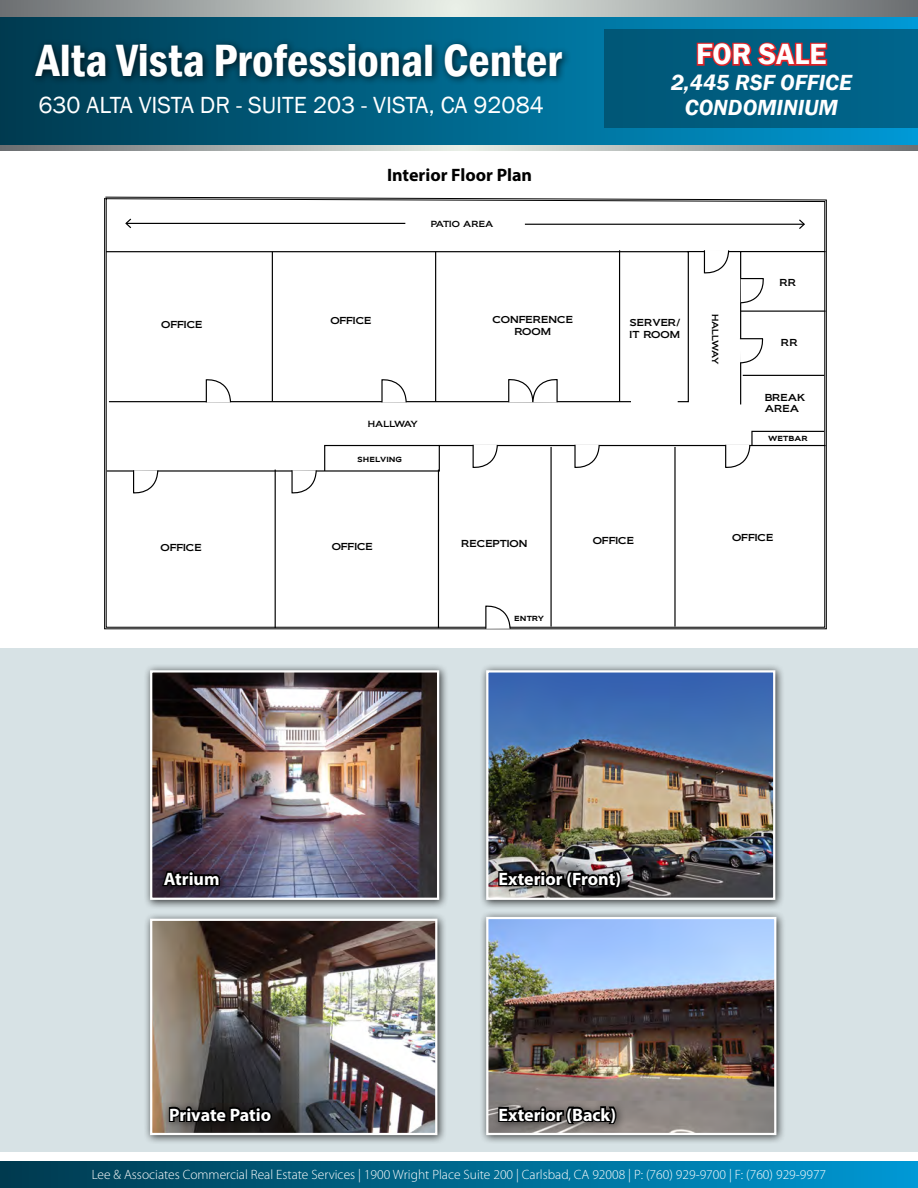
<style>
.page{position:relative;width:918px;height:1188px;background:#fff}
.page>*{position:absolute;margin:0;border:0;box-sizing:border-box;transform-origin:0 0}
.t1{font:600 condensed 46.5px "Franklin Gothic";color:#fff}
.t2{font:600 30px "Franklin Gothic";color:#fff}
.t3{font:24px "Franklin Gothic";color:#fff}
.t4{font:italic 600 22.5px/25.5px "Franklin Gothic";color:#fff;text-align:center}
.t5{font:700 18px "Myriad Pro";color:#fff}
.t6{font:700 18px "Myriad Pro";color:#000}
.t7{font:300 13.5px "Myriad Pro";color:#fff}
.t8{font:9.45px/11.2px "Biondi";color:#000}
.t9{font:8.25px "Biondi";letter-spacing:-.075em;color:#000}
.t10{font:8.25px "Biondi";color:#000}
</style>
<div class="page">
<div style="left:0;top:648px;width:918px;height:504px;background:#d7e2e5"></div>
<svg style="left:0;top:1161px;width:918px;height:27px;background:#006a92"></svg>
<svg style="left:104px;top:196px;width:723px;height:434px"></svg>
<svg style="left:105px;top:251px;width:584px;height:152px"></svg>
<hr style="left:272px;top:252px;width:1px;height:150px;background:#000">
<hr style="left:435px;top:252px;width:1px;height:150px;background:#000">
<hr style="left:619px;top:250px;width:1px;height:152px;background:#000">
<hr style="left:275px;top:470px;width:1px;height:158px;background:#000">
<hr style="left:438px;top:470px;width:1px;height:158px;background:#000">
<hr style="left:550px;top:447px;width:2px;height:180px;background:#000">
<hr style="left:674px;top:447px;width:2px;height:180px;background:#000">
<svg style="left:205px;top:378px;width:27px;height:26px"></svg>
<svg style="left:381px;top:378px;width:26px;height:26px"></svg>
<svg style="left:485px;top:604px;width:26px;height:26px"></svg>
<svg style="left:106px;top:430px;width:721px;height:65px"></svg>
<svg style="left:739px;top:250px;width:88px;height:156px"></svg>
<svg style="left:508px;top:377px;width:50px;height:26px"></svg>
<hr style="left:688px;top:251px;width:53px;height:1px;background:#000">
<svg style="left:703px;top:249px;width:27px;height:26px"></svg>
<hr style="left:126px;top:223px;width:279px;height:1px;background:#000">
<svg style="left:124px;top:217px;width:8px;height:12px"></svg>
<hr style="left:525px;top:224px;width:279px;height:1px;background:#000">
<svg style="left:798px;top:218px;width:8px;height:12px"></svg>
<div style="left:632px;top:396px;width:45px;height:13px;background:#fff"></div>
<div style="left:143px;top:664px;width:306px;height:245px;background:#000;opacity:.75"></div>
<img style="left:153px;top:673px;width:283px;height:224px">
<div style="left:150px;top:670px;width:289px;height:230px;border:2px solid #fff"></div>
<div style="left:479px;top:664px;width:306px;height:245px;background:#000;opacity:.75"></div>
<img style="left:489px;top:673px;width:283px;height:224px">
<div style="left:486px;top:670px;width:289px;height:230px;border:2px solid #fff"></div>
<div style="left:143px;top:912px;width:304px;height:233px;background:#000;opacity:.75"></div>
<img style="left:153px;top:922px;width:281px;height:210px">
<div style="left:150px;top:919px;width:287px;height:216px;border:2px solid #fff"></div>
<div style="left:479px;top:910px;width:307px;height:235px;background:#000;opacity:.75"></div>
<img style="left:489px;top:920px;width:284px;height:212px">
<div style="left:486px;top:917px;width:290px;height:218px;border:2px solid #fff"></div>
<div style="left:162px;top:1100px;width:119px;height:32px;background:#000;opacity:.55"></div>
<svg style="left:167px;top:1086px;width:107px;height:102px"></svg>
<div style="left:156px;top:864px;width:74px;height:32px;background:#000;opacity:.55"></div>
<svg style="left:160px;top:824px;width:62px;height:163px;background:#605454"></svg>
<div style="left:492px;top:864px;width:139px;height:33px;background:#000;opacity:.55"></div>
<img style="left:497px;top:868px;width:126px;height:119px">
<div style="left:492px;top:1100px;width:134px;height:33px;background:#000;opacity:.55"></div>
<svg style="left:497px;top:1086px;width:121px;height:102px"></svg>
<div style="left:1px;top:17px;width:917px;height:129px;background:linear-gradient(to right,#003a4e,#0099d3)"></div>
<svg style="left:0;top:0;width:918px;height:17px;background:#a9aeac"></svg>
<svg style="left:0;top:146px;width:918px;height:4px;background:#a9aeac"></svg>
<div style="left:29px;top:38px;width:543px;height:48px;background:#000;opacity:.75"></div>
<div style="left:605px;top:29px;width:313px;height:99px;background:#005e81"></div>
<svg style="left:696px;top:42px;width:132px;height:24px"></svg>
<h1 class="t1" style="left:36px;top:29px;width:527px">Alta Vista Professional Center</h1>
<h3 class="t3" style="left:38px;top:90px;width:507px">630 ALTA VISTA DR - SUITE 203 - VISTA, CA 92084</h3>
<h3 class="t6" style="left:387px;top:163px;width:147px">Interior Floor Plan</h3>
<p class="t10" style="left:431px;top:219px;width:64px">PATIO AREA</p>
<p class="t8" style="left:161px;top:319px;width:43px">OFFICE</p>
<p class="t8" style="left:330px;top:315px;width:43px">OFFICE</p>
<p class="t8" style="left:492px;top:314px;width:82px;text-align:center">CONFERENCE<br>ROOM</p>
<p class="t9" style="left:368px;top:419px;width:51px">HALLWAY</p>
<p class="t8" style="left:357px;top:453px;width:46px">shelving</p>
<h2 class="t2" style="left:696px;top:36px;width:132px">FOR SALE</h2>
<h3 class="t4" style="left:671px;top:69px;width:183px">2,445 RSF OFFICE<br>CONDOMINIUM</h3>
<p class="t8" style="left:630px;top:317px;width:52px">SERVER/<br>IT ROOM</p>
<p class="t9" style="left:720px;top:314px;width:51px;rotate:90deg">HALLWAY</p>
<p class="t8" style="left:780px;top:277px;width:18px">RR</p>
<p class="t8" style="left:781px;top:337px;width:18px">RR</p>
<p class="t8" style="left:765px;top:391px;width:42px">BREAK<br>AREA</p>
<p class="t8" style="left:768px;top:432px;width:41px">wetbar</p>
<p class="t8" style="left:161px;top:542px;width:43px">OFFICE</p>
<p class="t8" style="left:332px;top:541px;width:43px">OFFICE</p>
<p class="t8" style="left:461px;top:538px;width:68px">RECEPTION</p>
<p class="t8" style="left:593px;top:535px;width:43px">OFFICE</p>
<p class="t8" style="left:514px;top:612px;width:31px">entry</p>
<p class="t8" style="left:732px;top:531px;width:43px">OFFICE</p>
<h3 class="t5" style="left:164px;top:867px;width:57px">Atrium</h3>
<h3 class="t5" style="left:499px;top:867px;width:124px">Exterior (Front)</h3>
<h3 class="t5" style="left:169px;top:1103px;width:103px">Private Patio</h3>
<h3 class="t5" style="left:499px;top:1103px;width:119px">Exterior (Back)</h3>
<p class="t7" style="left:92px;top:1167px;width:736px">Lee &amp; Associates Commercial Real Estate Services | 1900 Wright Place Suite 200 | Carlsbad, CA 92008 | P: (760) 929-9700 | F: (760) 929-9977</p>
</div>
